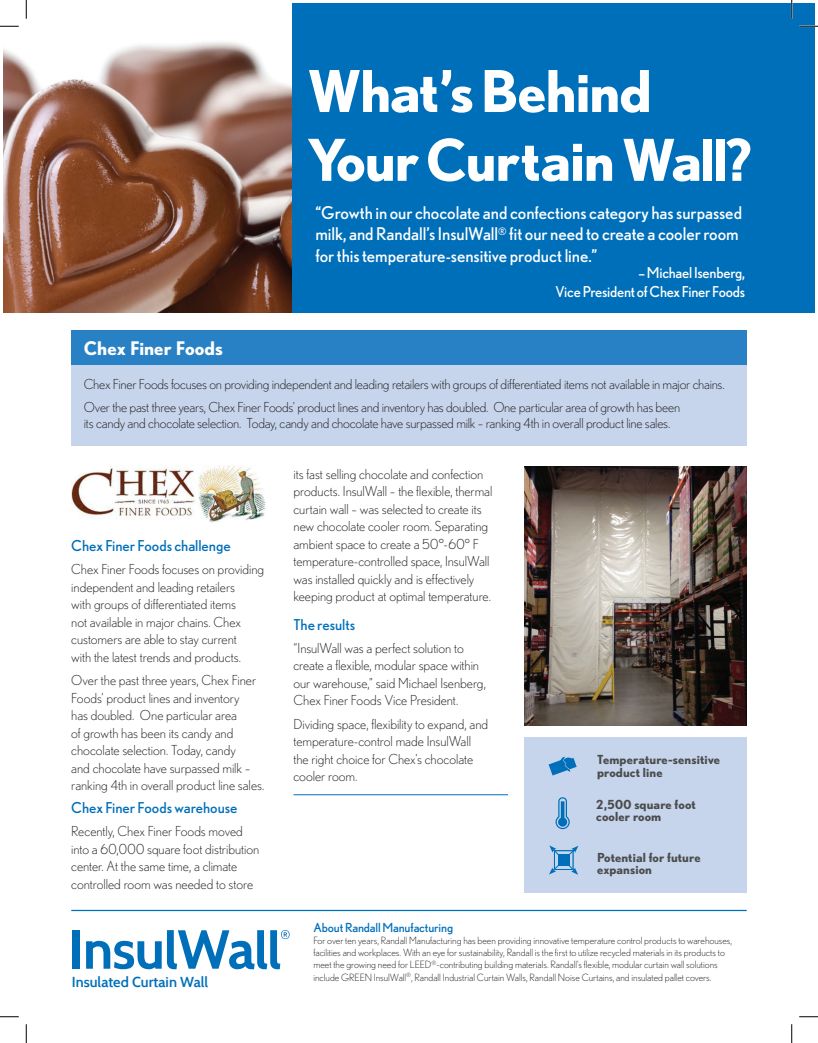
<style>
.page{position:relative;width:818px;height:1043px;background:#fff}
.page>*{position:absolute;margin:0;border:0;box-sizing:border-box;transform-origin:0 0}
.t1{font:700 57.5px/68.8px "Nobel";letter-spacing:-.02em;color:#fff}
.t2{font:700 18.75px "Nobel";color:#fff}
.t3{font:17.5px/21.2px "Nobel";letter-spacing:-.005em;color:#fff}
.t4{font:15px "Nobel";letter-spacing:-.005em;color:#006fba}
.t5{font:15px/18px "Nobel";letter-spacing:-.015em;color:#fff;text-align:right}
.t6{font:600 14.38px "Cabin";color:#006fba}
.t7{font:300 13.75px/17.5px "Nobel";letter-spacing:-.005em;color:#231f20}
.t8{font:700 12.5px/12.5px "Nobel";letter-spacing:.005em;color:#4b4c4d}
.t9{font:12.5px "Nobel";letter-spacing:-.01em;color:#006fba}
.t10{font:300 10px/12px "Nobel";color:#231f20}
</style>
<div class="page">
<img style="left:524px;top:466px;width:222px;height:259px">
<div style="left:71px;top:357px;width:675px;height:88px;background:#c6d5ec"></div>
<div style="left:71px;top:330px;width:675px;height:34px;background:#2881c4"></div>
<div style="left:292px;top:4px;width:522px;height:309px;background:#006fba"></div>
<img style="left:71px;top:465px;width:194px;height:57px">
<div style="left:73px;top:930px;width:7px;height:38px;background:#006fba"></div>
<svg style="left:86px;top:930px;width:203px;height:39px"></svg>
<hr style="left:71px;top:909px;width:675px;height:2px;background:#006fba">
<hr style="left:293px;top:794px;width:215px;height:1px;background:#006fba">
<div style="left:524px;top:737px;width:222px;height:155px;background:#c6d5ec"></div>
<svg style="left:555px;top:797px;width:14px;height:32px"></svg>
<svg style="left:548px;top:757px;width:28px;height:18px"></svg>
<svg style="left:549px;top:845px;width:29px;height:29px"></svg>
<img style="left:4px;top:41px;width:288px;height:272px">
<svg style="left:0;top:25px;width:19px;height:2px"></svg>
<svg style="left:799px;top:25px;width:19px;height:2px"></svg>
<svg style="left:0;top:1016px;width:19px;height:1px"></svg>
<svg style="left:799px;top:1016px;width:19px;height:1px"></svg>
<svg style="left:25px;top:0;width:2px;height:19px"></svg>
<svg style="left:25px;top:1024px;width:2px;height:18px"></svg>
<svg style="left:790px;top:0;width:2px;height:19px"></svg>
<svg style="left:791px;top:1024px;width:1px;height:18px"></svg>
<h1 class="t1" style="left:307px;top:56px;width:446px">What’s Behind<br>Your Curtain Wall?</h1>
<p class="t3" style="left:315px;top:202px;width:428px">“Growth in our chocolate and confections category has surpassed milk, and Randall’s InsulWall<sup>®</sup> fit our need to create a cooler room for this temperature-sensitive product line.”</p>
<h2 class="t2" style="left:84px;top:337px;width:140px">Chex Finer Foods</h2>
<p class="t5" style="left:555px;top:264px;width:191px">– Michael Isenberg,<br>Vice President of Chex Finer Foods</p>
<p class="t7" style="left:84px;top:373px;width:642px;line-height:22.5px">Chex Finer Foods focuses on providing independent and leading retailers with groups of differentiated items not available in major chains.<br>Over the past three years, Chex Finer Foods’ product lines and inventory has doubled. One particular area of growth has been</p>
<p class="t7" style="left:84px;top:414px;width:588px">its candy and chocolate selection. Today, candy and chocolate have surpassed milk – ranking 4th in overall product line sales.</p>
<p class="t4" style="left:71px;top:537px;width:161px">Chex Finer Foods challenge</p>
<p class="t7" style="left:71px;top:560px;width:194px">Chex Finer Foods focuses on providing independent and leading retailers<br>with groups of differentiated items<br>not available in major chains. Chex customers are able to stay current<br>with the latest trends and products.</p>
<p class="t7" style="left:71px;top:671px;width:194px">Over the past three years, Chex Finer Foods’ product lines and inventory<br>has doubled. One particular area<br>of growth has been its candy and chocolate selection. Today, candy<br>and chocolate have surpassed milk – ranking 4th in overall product line sales.</p>
<p class="t4" style="left:71px;top:799px;width:168px">Chex Finer Foods warehouse</p>
<p class="t7" style="left:71px;top:822px;width:189px">Recently, Chex Finer Foods moved into a 60,000 square foot distribution center. At the same time, a climate controlled room was needed to store</p>
<p class="t6" style="left:72px;top:973px;width:138px">Insulated Curtain Wall</p>
<p class="t7" style="left:293px;top:464px;width:200px">its fast selling chocolate and confection products. InsulWall – the flexible, thermal curtain wall – was selected to create its new chocolate cooler room. Separating ambient space to create a 50°-60° F temperature-controlled space, InsulWall was installed quickly and is effectively keeping product at optimal temperature.</p>
<p class="t4" style="left:293px;top:615px;width:63px">The results</p>
<p class="t7" style="left:293px;top:639px;width:194px">“InsulWall was a perfect solution to create a flexible, modular space within our warehouse,” said Michael Isenberg, Chex Finer Foods Vice President.</p>
<p class="t7" style="left:293px;top:714px;width:196px">Dividing space, flexibility to expand, and temperature-control made InsulWall the right choice for Chex’s chocolate cooler room.</p>
<p class="t8" style="left:597px;top:753px;width:125px">Temperature-sensitive product line</p>
<p class="t8" style="left:596px;top:797px;width:101px">2,500 square foot cooler room</p>
<p class="t8" style="left:597px;top:850px;width:105px">Potential for future expansion</p>
<p class="t9" style="left:313px;top:920px;width:141px">About Randall Manufacturing</p>
<p class="t10" style="left:313px;top:934px;width:420px">For over ten years, Randall Manufacturing has been providing innovative temperature control products to warehouses, facilities and workplaces. With an eye for sustainability, Randall is the first to utilize recycled materials in its products to meet the growing need for LEED<sup>®</sup>-contributing building materials. Randall’s flexible, modular curtain wall solutions include GREEN InsulWall<sup>®</sup>, Randall Industrial Curtain Walls, Randall Noise Curtains, and insulated pallet covers.</p>
</div>
